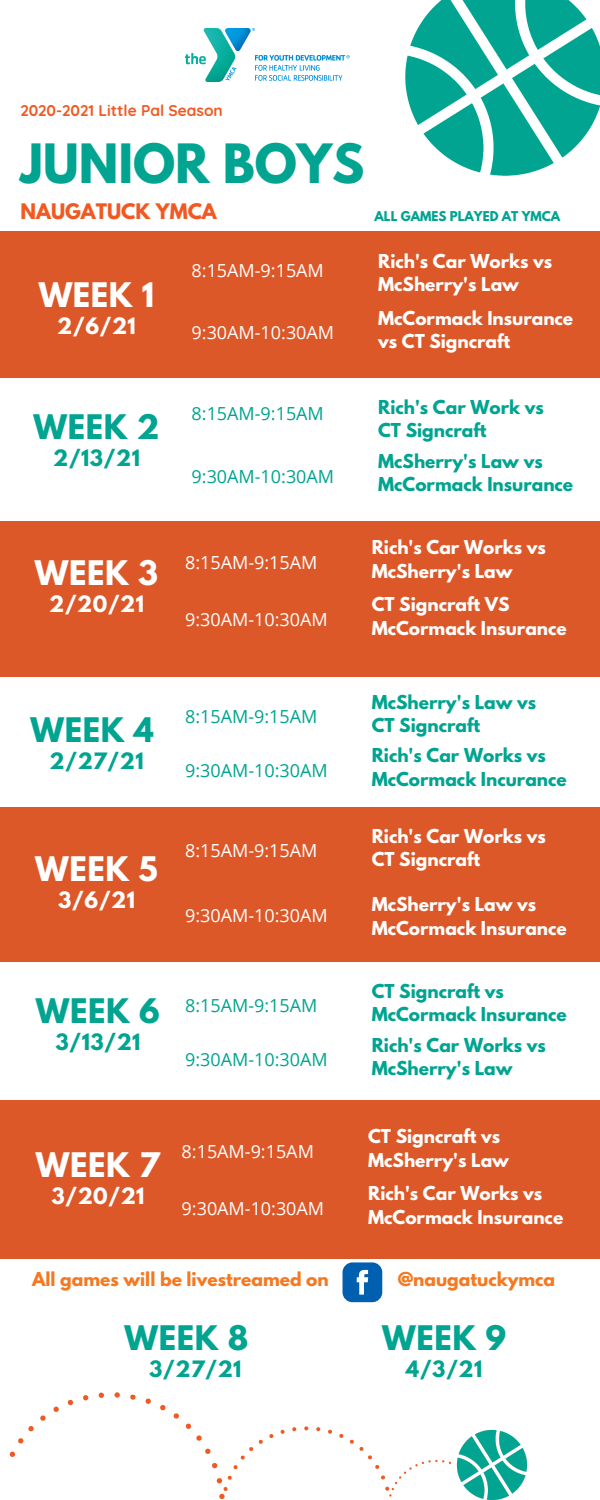
<style>
.page{position:relative;width:600px;height:1500px;background:#fff}
.page>*{position:absolute;margin:0;border:0;box-sizing:border-box;transform-origin:0 0}
.t1{font:700 48px "League Spartan";color:#01a490}
.t2{font:700 30px "League Spartan";letter-spacing:.02em;color:#01a490}
.t3{font:700 30px "League Spartan";letter-spacing:.02em;color:#fff}
.t4{font:700 20px "League Spartan";letter-spacing:.02em;color:#01a490}
.t5{font:700 20px "League Spartan";letter-spacing:.02em;color:#fff}
.t6{font:700 19px "League Spartan";color:#f15922}
.t7{font:18px "Open Sans";color:#fff}
.t8{font:18px "Open Sans";color:#01a490}
.t9{font:700 17px "League Spartan";color:#fff}
.t10{font:700 17px "League Spartan";color:#01a490}
.t11{font:700 17px "League Spartan";color:#f47920}
.t12{font:700 15.5px "Quicksand";color:#f15922}
.t13{font:700 12px "League Spartan";color:#01a490}
</style>
<div class="page">
<div style="left:0;top:232px;width:600px;height:146px;background:#dd5828"></div>
<img style="left:405px;top:0;width:195px;height:176px">
<img style="left:255px;top:55px;width:95px;height:26px">
<img style="left:185px;top:28px;width:70px;height:54px">
<div style="left:0;top:521px;width:600px;height:156px;background:#dd5828"></div>
<div style="left:0;top:808px;width:600px;height:154px;background:#dd5828"></div>
<div style="left:0;top:1100px;width:600px;height:159px;background:#dd5828"></div>
<img style="left:456px;top:1429px;width:72px;height:71px">
<svg style="left:9px;top:1392px;width:442px;height:108px"></svg>
<svg style="left:343px;top:1262px;width:39px;height:40px"></svg>
<p class="t12" style="left:20px;top:101px;width:204px">2020-2021 Little Pal Season</p>
<p class="t1" style="left:20px;top:140px;width:345px">JUNIOR BOYS</p>
<p class="t6" style="left:20px;top:202px;width:198px">NAUGATUCK YMCA</p>
<p class="t13" style="left:375px;top:210px;width:187px">ALL GAMES PLAYED AT YMCA</p>
<p class="t3" style="left:39px;top:280px;width:117px">WEEK 1</p>
<p class="t5" style="left:57px;top:316px;width:80px">2/6/21</p>
<p class="t7" style="left:192px;top:258px;width:134px">8:15AM-9:15AM</p>
<p class="t7" style="left:192px;top:320px;width:144px">9:30AM-10:30AM</p>
<p class="t9" style="left:378px;top:252px;width:176px">Rich's Car Works vs</p>
<p class="t9" style="left:378px;top:276px;width:142px">McSherry's Law</p>
<p class="t9" style="left:378px;top:309px;width:197px">McCormack Insurance</p>
<p class="t9" style="left:378px;top:333px;width:134px">vs CT Signcraft</p>
<p class="t2" style="left:34px;top:412px;width:127px">WEEK 2</p>
<p class="t4" style="left:53px;top:448px;width:88px">2/13/21</p>
<p class="t8" style="left:192px;top:401px;width:134px">8:15AM-9:15AM</p>
<p class="t8" style="left:192px;top:463px;width:144px">9:30AM-10:30AM</p>
<p class="t10" style="left:378px;top:399px;width:167px">Rich's Car Work vs</p>
<p class="t10" style="left:378px;top:422px;width:110px">CT Signcraft</p>
<p class="t10" style="left:378px;top:453px;width:166px">McSherry's Law vs</p>
<p class="t10" style="left:378px;top:476px;width:197px">McCormack Insurance</p>
<p class="t3" style="left:35px;top:558px;width:125px">WEEK 3</p>
<p class="t5" style="left:49px;top:594px;width:96px">2/20/21</p>
<p class="t7" style="left:185px;top:550px;width:134px">8:15AM-9:15AM</p>
<p class="t7" style="left:185px;top:607px;width:144px">9:30AM-10:30AM</p>
<p class="t9" style="left:372px;top:539px;width:176px">Rich's Car Works vs</p>
<p class="t9" style="left:372px;top:562px;width:142px">McSherry's Law</p>
<p class="t9" style="left:372px;top:596px;width:139px">CT Signcraft VS</p>
<p class="t9" style="left:372px;top:619px;width:197px">McCormack Insurance</p>
<p class="t2" style="left:31px;top:715px;width:125px">WEEK 4</p>
<p class="t4" style="left:50px;top:751px;width:96px">2/27/21</p>
<p class="t3" style="left:35px;top:854px;width:124px">WEEK 5</p>
<p class="t5" style="left:58px;top:890px;width:78px">3/6/21</p>
<p class="t8" style="left:185px;top:704px;width:134px">8:15AM-9:15AM</p>
<p class="t8" style="left:185px;top:758px;width:144px">9:30AM-10:30AM</p>
<p class="t7" style="left:185px;top:838px;width:134px">8:15AM-9:15AM</p>
<p class="t7" style="left:185px;top:903px;width:144px">9:30AM-10:30AM</p>
<p class="t2" style="left:36px;top:996px;width:125px">WEEK 6</p>
<p class="t4" style="left:55px;top:1032px;width:86px">3/13/21</p>
<p class="t8" style="left:185px;top:993px;width:134px">8:15AM-9:15AM</p>
<p class="t8" style="left:185px;top:1047px;width:144px">9:30AM-10:30AM</p>
<p class="t10" style="left:372px;top:693px;width:166px">McSherry's Law vs</p>
<p class="t10" style="left:372px;top:717px;width:110px">CT Signcraft</p>
<p class="t10" style="left:372px;top:747px;width:176px">Rich's Car Works vs</p>
<p class="t10" style="left:372px;top:770px;width:197px">McCormack Incurance</p>
<p class="t9" style="left:372px;top:827px;width:176px">Rich's Car Works vs</p>
<p class="t9" style="left:372px;top:850px;width:110px">CT Signcraft</p>
<p class="t9" style="left:372px;top:896px;width:166px">McSherry's Law vs</p>
<p class="t9" style="left:372px;top:919px;width:197px">McCormack Insurance</p>
<p class="t10" style="left:372px;top:983px;width:134px">CT Signcraft vs</p>
<p class="t10" style="left:372px;top:1006px;width:197px">McCormack Insurance</p>
<p class="t10" style="left:372px;top:1036px;width:176px">Rich's Car Works vs</p>
<p class="t10" style="left:372px;top:1059px;width:142px">McSherry's Law</p>
<p class="t3" style="left:36px;top:1150px;width:125px">WEEK 7</p>
<p class="t5" style="left:51px;top:1186px;width:95px">3/20/21</p>
<p class="t7" style="left:182px;top:1139px;width:134px">8:15AM-9:15AM</p>
<p class="t7" style="left:182px;top:1196px;width:144px">9:30AM-10:30AM</p>
<p class="t9" style="left:368px;top:1128px;width:134px">CT Signcraft vs</p>
<p class="t9" style="left:368px;top:1151px;width:142px">McSherry's Law</p>
<p class="t9" style="left:368px;top:1185px;width:176px">Rich's Car Works vs</p>
<p class="t9" style="left:368px;top:1208px;width:197px">McCormack Insurance</p>
<p class="t11" style="left:32px;top:1271px;width:298px">All games will be livestreamed on</p>
<p class="t11" style="left:398px;top:1271px;width:159px">@naugatuckymca</p>
<p class="t2" style="left:125px;top:1323px;width:125px">WEEK 8</p>
<p class="t4" style="left:149px;top:1359px;width:94px">3/27/21</p>
<p class="t2" style="left:382px;top:1323px;width:125px">WEEK 9</p>
<p class="t4" style="left:406px;top:1359px;width:78px">4/3/21</p>
</div>
